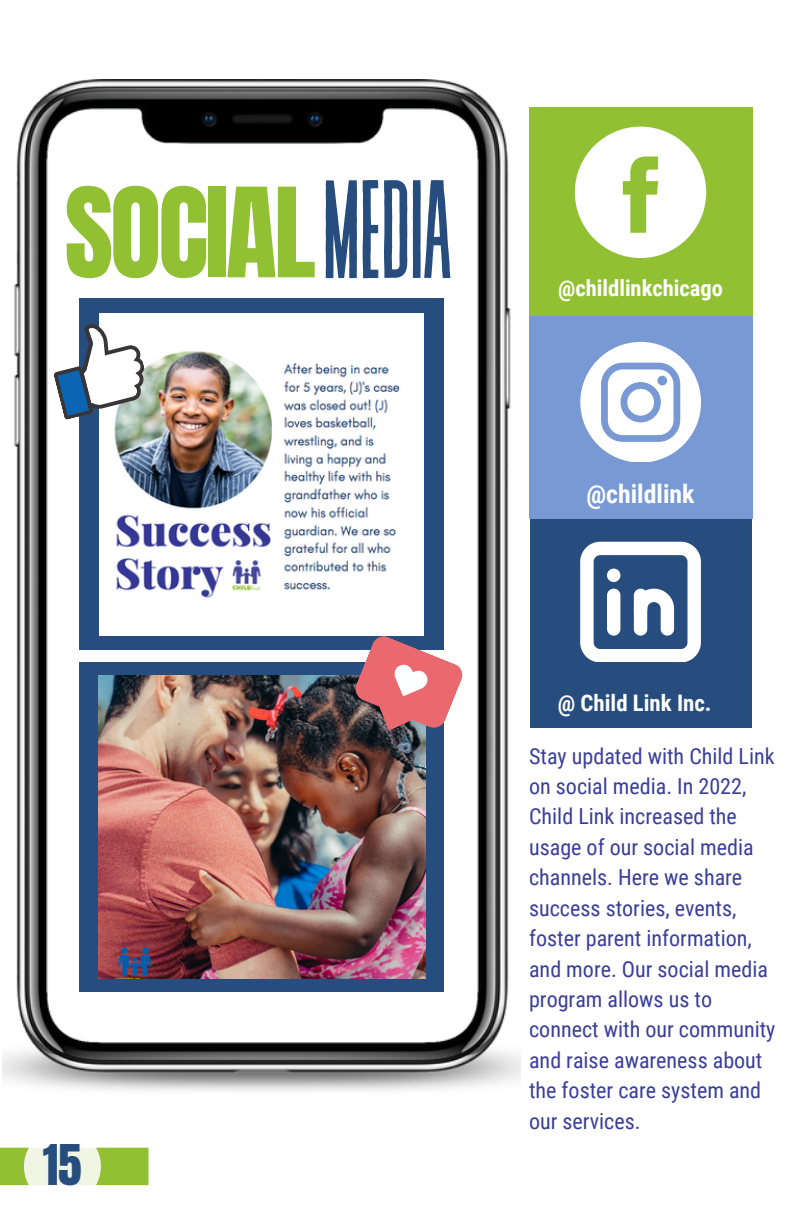
<style>
.page{position:relative;width:792px;height:1224px;background:#fff}
.page>*{position:absolute;margin:0;border:0;box-sizing:border-box;transform-origin:0 0}
.t1{font:105.6px "Anton";letter-spacing:-.03em;color:#92c033}
.t2{font:47.6px "Anton";color:#264d7d}
.t3{font:700 25.8px "Roboto Condensed";color:#fff}
.t4{font:700 22.8px "Roboto Condensed";color:#fff}
.t5{font:700 22.4px "Roboto Condensed";color:#fff}
.t6{font:22px/30.4px "Roboto Condensed";color:#3a3e9a}
.s1{font-family:"Revive 80 Tall";font-size:139.6px;color:#264d7d}
</style>
<div class="page">
<div style="left:529px;top:314px;width:224px;height:205px;background:#7899d4"></div>
<div style="left:529px;top:107px;width:224px;height:209px;background:#92c033"></div>
<div style="left:530px;top:520px;width:222px;height:208px;background:#264d7d"></div>
<svg style="left:575px;top:127px;width:131px;height:131px"></svg>
<svg style="left:580px;top:342px;width:120px;height:120px"></svg>
<svg style="left:580px;top:542px;width:120px;height:120px"></svg>
<img style="left:3px;top:79px;width:517px;height:1012px">
<div style="left:79px;top:299px;width:364px;height:351px;background:#264d7d"></div>
<div style="left:79px;top:662px;width:364px;height:330px;background:#264d7d"></div>
<img style="left:98px;top:676px;width:327px;height:303px">
<svg style="left:345px;top:633px;width:121px;height:115px"></svg>
<img style="left:99px;top:313px;width:324px;height:323px">
<svg style="left:44px;top:314px;width:108px;height:106px"></svg>
<div style="left:0;top:1148px;width:148px;height:37px;background:#92c033"></div>
<svg style="left:24px;top:1128px;width:77px;height:77px;fill:#f0f6e3"></svg>
<h1 class="t1" style="left:65px;top:157px;width:390px">SOCIAL<span class="s1">Media</span></h1>
<h2 class="t2" style="left:43px;top:1131px;width:40px">15</h2>
<p class="t5" style="left:558px;top:275px;width:166px">@childlinkchicago</p>
<p class="t3" style="left:587px;top:479px;width:110px">@childlink</p>
<p class="t4" style="left:558px;top:690px;width:155px">@ Child Link Inc.</p>
<p class="t6" style="left:529px;top:741px;width:248px">Stay updated with Child Link on social media. In 2022,<br>Child Link increased the usage of our social media channels. Here we share success stories, events, foster parent information, and more. Our social media program allows us to connect with our community and raise awareness about the foster care system and our services.</p>
</div>
